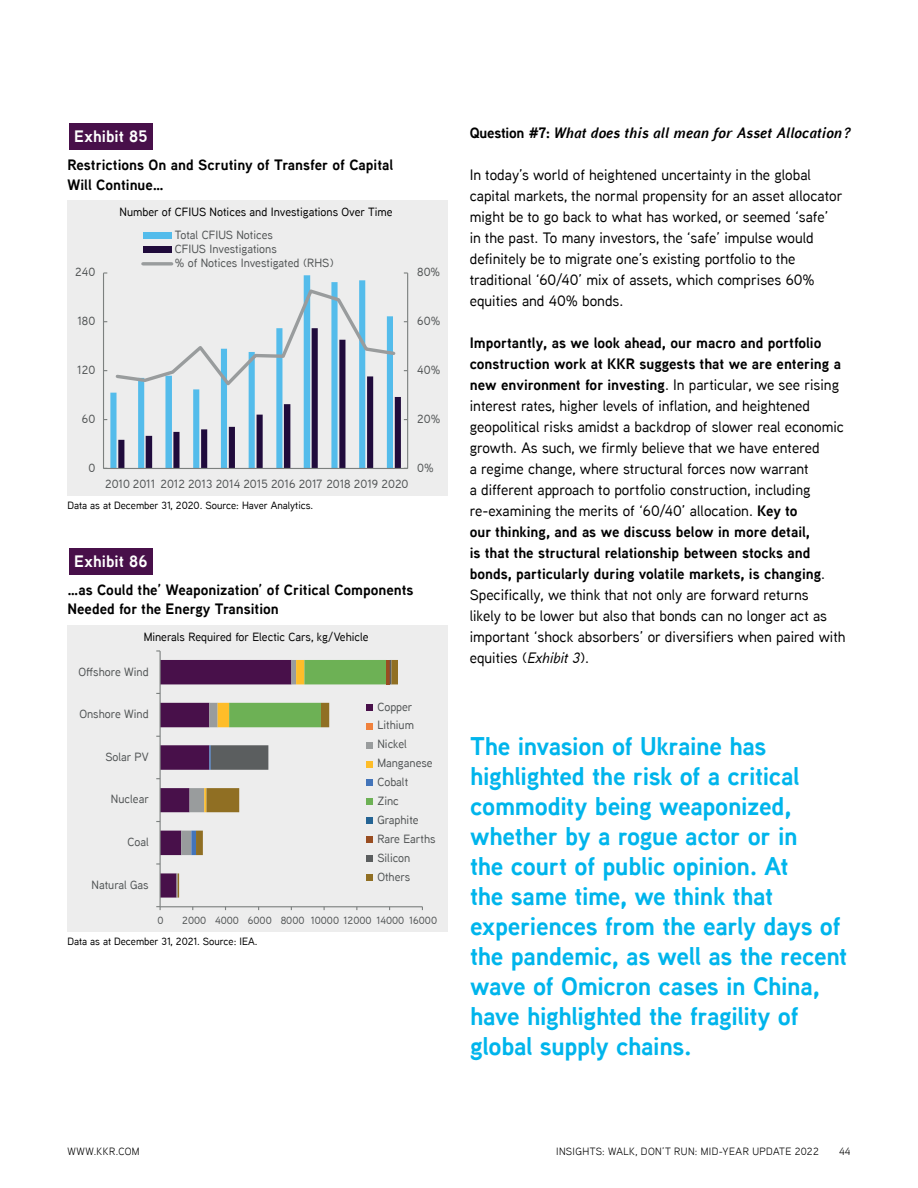
<style>
.page{position:relative;width:918px;height:1188px;background:#fff}
.page>*{position:absolute;margin:0;border:0;box-sizing:border-box;transform-origin:0 0}
.t1{font:700 25.5px/30px "Aaux Next";letter-spacing:-.015em;color:#00b5ec}
.t2{font:700 16.5px "Aaux Next";letter-spacing:.01em;color:#fff}
.t3{font:500 15px/21px "Aaux Next";color:#000}
.t4{font:700 15px/19.5px "Aaux Next";color:#000}
.t5{font:italic 700 15px "Aaux Next";letter-spacing:.015em;color:#000}
.t6{font:500 11.85px/18.9px "Aaux Next";color:#515455}
.t7{font:500 11.85px "Aaux Next";color:#000}
.t8{font:500 10.5px "Aaux Next";color:#000}
.t9{font:10.5px "Aaux Next";letter-spacing:.035em;color:#000}
.t10{font:500 10.5px "Aaux Next";color:#515455}
.s1{font-style:normal}
.s2{font-weight:700}
.s3{font-style:italic}
</style>
<div class="page">
<div style="left:68px;top:200px;width:380px;height:296px;background:#ededed"></div>
<div style="left:69px;top:124px;width:84px;height:26px;background:#48104a"></div>
<svg style="left:110px;top:275px;width:256px;height:193px"></svg>
<hr style="left:407px;top:273px;width:1px;height:195px;background:#7c807f">
<hr style="left:103px;top:273px;width:1px;height:195px;background:#7c807f">
<hr style="left:104px;top:468px;width:304px;height:1px;background:#7c807f">
<svg style="left:114px;top:287px;width:294px;height:182px"></svg>
<div style="left:143px;top:232px;width:29px;height:7px;background:#54bceb"></div>
<div style="left:143px;top:246px;width:29px;height:7px;background:#200b3c"></div>
<svg style="left:143px;top:262px;width:29px;height:4px"></svg>
<div style="left:68px;top:625px;width:380px;height:307px;background:#ededed"></div>
<div style="left:69px;top:548px;width:84px;height:26px;background:#48104a"></div>
<hr style="left:160px;top:906px;width:262px;height:1px;background:#7c807f">
<hr style="left:160px;top:651px;width:1px;height:256px;background:#7c807f">
<svg style="left:156px;top:906px;width:5px;height:4px"></svg>
<svg style="left:156px;top:660px;width:236px;height:238px"></svg>
<p class="t2" style="left:74px;top:124px;width:75px">Exhibit 85</p>
<p class="t4" style="left:68px;top:155px;width:327px">Restrictions On and Scrutiny of Transfer of Capital<br>Will Continue…</p>
<p class="t6" style="left:75px;top:262px;width:22px">240</p>
<p class="t6" style="left:77px;top:311px;width:19px">180</p>
<p class="t7" style="left:120px;top:204px;width:275px">Number of CFIUS Notices and Investigations Over Time</p>
<p class="t6" style="left:175px;top:227px;width:160px;line-height:14.2px">Total CFIUS Notices<br>CFIUS Investigations<br>% of Notices Investigated (RHS)</p>
<p class="t6" style="left:417px;top:262px;width:24px">80%</p>
<p class="t6" style="left:417px;top:311px;width:25px">60%</p>
<p class="t6" style="left:77px;top:360px;width:19px">120</p>
<p class="t6" style="left:82px;top:409px;width:15px">60</p>
<p class="t6" style="left:417px;top:360px;width:25px">40%</p>
<p class="t6" style="left:417px;top:409px;width:25px">20%</p>
<p class="t6" style="left:88px;top:458px;width:8px">0</p>
<p class="t6" style="left:105px;top:474px;width:305px">2010 2011 2012 2013 2014 2015 2016 2017 2018 2019 2020</p>
<p class="t8" style="left:68px;top:498px;width:247px">Data as at December 31, 2020. Source: Haver Analytics.</p>
<p class="t6" style="left:417px;top:458px;width:18px">0%</p>
<p class="t2" style="left:74px;top:549px;width:75px">Exhibit 86</p>
<p class="t4" style="left:68px;top:580px;width:348px">…as Could the’ Weaponization’ of Critical Components<br>Needed for the Energy Transition</p>
<p class="t7" style="left:144px;top:629px;width:226px">Minerals Required for Electic Cars, kg/Vehicle</p>
<p class="t6" style="left:79px;top:662px;width:72px">Offshore Wind</p>
<p class="t6" style="left:79px;top:704px;width:71px">Onshore Wind</p>
<p class="t6" style="left:105px;top:747px;width:45px">Solar PV</p>
<p class="t6" style="left:111px;top:789px;width:40px">Nuclear</p>
<p class="t6" style="left:127px;top:832px;width:23px">Coal</p>
<p class="t6" style="left:91px;top:875px;width:59px">Natural Gas</p>
<p class="t6" style="left:377px;top:697px;width:60px">Copper<br>Lithium<br>Nickel<br>Manganese<br>Cobalt<br>Zinc<br>Graphite<br>Rare Earths<br>Silicon<br>Others</p>
<p class="t10" style="left:157px;top:913px;width:8px">0</p>
<p class="t10" style="left:182px;top:913px;width:256px">2000 4000 6000 8000 10000 12000 14000 16000</p>
<p class="t8" style="left:68px;top:934px;width:192px">Data as at December 31, 2021. Source: IEA.</p>
<p class="t5" style="left:470px;top:122px;width:382px"><span class="s1">Question #7:</span> What does this all mean for Asset Allocation?</p>
<p class="t3" style="left:470px;top:164px;width:374px">In today’s world of heightened uncertainty in the global capital markets, the normal propensity for an asset allocator might be to go back to what has worked, or seemed ‘safe’ in the past. To many investors, the ‘safe’ impulse would definitely be to migrate one’s existing portfolio to the traditional ‘60/40’ mix of assets, which comprises 60% equities and 40% bonds.</p>
<p class="t3" style="left:470px;top:332px;width:377px"><span class="s2">Importantly, as we look ahead, our macro and portfolio construction work at KKR suggests that we are entering a new environment for investing</span>. In particular, we see rising interest rates, higher levels of inflation, and heightened geopolitical risks amidst a backdrop of slower real economic growth. As such, we firmly believe that we have entered<br>a regime change, where structural forces now warrant<br>a different approach to portfolio construction, including re-examining the merits of ‘60/40’ allocation. <span class="s2">Key to<br>our thinking, and as we discuss below in more detail,<br>is that the structural relationship between stocks and bonds, particularly during volatile markets, is changing</span>.<br>Specifically, we think that not only are forward returns<br>likely to be lower but also that bonds can no longer act as important ‘shock absorbers’ or diversifiers when paired with equities (<span class="s3">Exhibit 3</span>).</p>
<p class="t1" style="left:470px;top:731px;width:379px">The invasion of Ukraine has highlighted the risk of a critical commodity being weaponized, whether by a rogue actor or in<br>the court of public opinion. At<br>the same time, we think that experiences from the early days of the pandemic, as well as the recent wave of Omicron cases in China, have highlighted the fragility of global supply chains.</p>
<p class="t9" style="left:68px;top:1144px;width:74px">WWW.KKR.COM</p>
<p class="t9" style="left:556px;top:1144px;width:264px">INSIGHTS: WALK, DON’T RUN: MID-YEAR UPDATE 2022</p>
<p class="t9" style="left:839px;top:1144px;width:13px">44</p>
</div>
